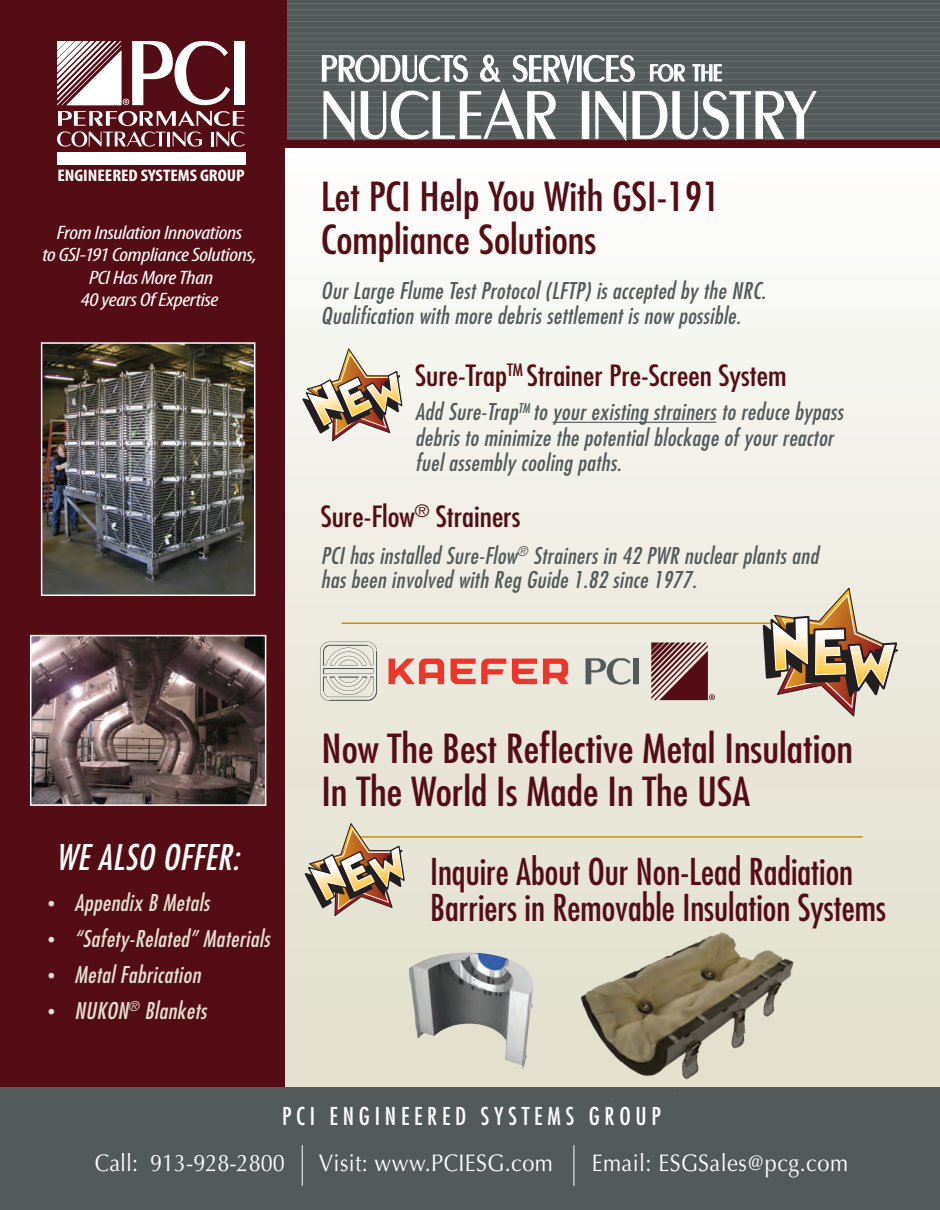
<style>
.page{position:relative;width:940px;height:1210px;background:#fff}
.page>*{position:absolute;margin:0;border:0;box-sizing:border-box;transform-origin:0 0}
.t1{font:66px "Monterey FLF";letter-spacing:.01em;color:#fff;scale:.9 1}
.t2{font:condensed 39px/43.5px "Futura Std";color:#550d15;scale:1.1 1}
.t3{font:condensed 36px/36px "Futura Std";color:#550d15}
.t4{font:36px "Monterey FLF";letter-spacing:.01em;color:#fff;scale:.9 1}
.t5{font:italic condensed 34.5px "Futura Std";color:#fff}
.t6{font:condensed 28.5px "Futura Std";color:#550d15;scale:1.1 1}
.t7{font:24px "Optima LT Std";letter-spacing:.02em;color:#fff;scale:.9 1}
.t8{font:condensed 24px "Futura Std";letter-spacing:.2em;color:#fff}
.t9{font:24px "Optima LT Std";color:#fff;scale:.9 1}
.t10{font:italic condensed 22.5px/25.5px "Futura Std";color:#525a5a}
.t11{font:italic condensed 22.5px "Futura Std";color:#e3e0ce}
.t12{font:italic condensed 19.5px/22.5px "Myriad Pro";letter-spacing:-.015em;color:#fff;text-align:center;scale:1.2 1}
.t13{font:700 condensed 16.8px "Myriad Pro";color:#fff;scale:1.12 1}
.s1{font-size:22.5px}
.s2{font-family:"Times New Roman";font-style:normal;font-stretch:normal}
</style>
<div class="page">
<div style="left:0;top:0;width:940px;height:148px;background:#525a5a"></div>
<hr style="left:0;top:9px;width:940px;height:1px;background:#6c6f6f">
<hr style="left:0;top:21px;width:940px;height:1px;background:#6c6f6f">
<hr style="left:0;top:33px;width:940px;height:1px;background:#6c6f6f">
<hr style="left:0;top:45px;width:940px;height:1px;background:#6c6f6f">
<hr style="left:0;top:3px;width:940px;height:1px;background:#6c6f6f">
<hr style="left:0;top:15px;width:940px;height:1px;background:#6c6f6f">
<hr style="left:0;top:27px;width:940px;height:1px;background:#6c6f6f">
<hr style="left:0;top:39px;width:940px;height:1px;background:#6c6f6f">
<hr style="left:0;top:50px;width:940px;height:1px;background:#6c6f6f">
<hr style="left:0;top:55px;width:940px;height:1px;background:#6c6f6f">
<hr style="left:0;top:67px;width:940px;height:1px;background:#6c6f6f">
<hr style="left:0;top:79px;width:940px;height:1px;background:#6c6f6f">
<hr style="left:0;top:90px;width:940px;height:1px;background:#6c6f6f">
<hr style="left:0;top:102px;width:940px;height:1px;background:#6c6f6f">
<hr style="left:0;top:114px;width:940px;height:1px;background:#6c6f6f">
<hr style="left:0;top:126px;width:940px;height:1px;background:#6c6f6f">
<hr style="left:0;top:137px;width:940px;height:1px;background:#6c6f6f">
<hr style="left:0;top:61px;width:940px;height:1px;background:#6c6f6f">
<hr style="left:0;top:73px;width:940px;height:1px;background:#6c6f6f">
<hr style="left:0;top:84px;width:940px;height:1px;background:#6c6f6f">
<hr style="left:0;top:96px;width:940px;height:1px;background:#6c6f6f">
<hr style="left:0;top:108px;width:940px;height:1px;background:#6c6f6f">
<hr style="left:0;top:120px;width:940px;height:1px;background:#6c6f6f">
<hr style="left:0;top:131px;width:940px;height:1px;background:#6c6f6f">
<div style="left:0;top:0;width:287px;height:1210px;background:#550d15"></div>
<div style="left:286px;top:148px;width:654px;height:939px;background:linear-gradient(to bottom,#fcfcfb,#e0ddc9)"></div>
<div style="left:0;top:1087px;width:940px;height:123px;background:#525a5a"></div>
<div style="left:17px;top:141px;width:923px;height:7px;background:#550d15"></div>
<svg style="left:585px;top:658px;width:53px;height:26px"></svg>
<svg style="left:320px;top:642px;width:57px;height:59px;background:#d3d1c9"></svg>
<svg style="left:388px;top:658px;width:56px;height:26px"></svg>
<svg style="left:450px;top:658px;width:25px;height:26px"></svg>
<svg style="left:481px;top:658px;width:25px;height:26px"></svg>
<svg style="left:512px;top:658px;width:25px;height:26px"></svg>
<svg style="left:543px;top:658px;width:25px;height:26px"></svg>
<svg style="left:651px;top:642px;width:64px;height:58px;background:#916565"></svg>
<hr style="left:341px;top:622px;width:515px;height:2px;background:#bf9419">
<img style="left:44px;top:345px;width:208px;height:248px">
<div style="left:41px;top:342px;width:214px;height:254px;border:2px solid #fff"></div>
<svg style="left:57px;top:41px;width:188px;height:106px"></svg>
<div style="left:57px;top:152px;width:188px;height:12px;background:#fff"></div>
<hr style="left:573px;top:1145px;width:1px;height:40px;background:#fff">
<hr style="left:302px;top:1145px;width:1px;height:40px;background:#fff">
<svg style="left:761px;top:572px;width:139px;height:146px;background:#c9b9a4"></svg>
<hr style="left:552px;top:422px;width:164px;height:1px;background:#525a5a">
<svg style="left:300px;top:348px;width:102px;height:94px"></svg>
<img style="left:568px;top:918px;width:245px;height:181px">
<hr style="left:348px;top:836px;width:514px;height:1px;background:#bf9419">
<img style="left:405px;top:950px;width:130px;height:120px">
<img style="left:33px;top:638px;width:230px;height:165px">
<div style="left:30px;top:635px;width:236px;height:171px;border:2px solid #fff"></div>
<svg style="left:321px;top:54px;width:497px;height:88px"></svg>
<svg style="left:302px;top:822px;width:103px;height:95px;background:#c1b199"></svg>
<p class="t13" style="left:57px;top:165px;width:169px">ENGINEERED SYSTEMS GROUP</p>
<p class="t12" style="left:42px;top:221px;width:180px">From Insulation Innovations<br>to GSI-191 Compliance Solutions,<br>PCI Has More Than<br>40 years Of Expertise</p>
<h3 class="t4" style="left:321px;top:50px;width:445px">PRODUCTS &amp; SERVICES <span class="s1">FOR THE</span></h3>
<h1 class="t1" style="left:321px;top:81px;width:552px">NUCLEAR INDUSTRY</h1>
<h2 class="t2" style="left:321px;top:174px;width:364px">Let PCI Help You With GSI-191<br>Compliance Solutions</h2>
<p class="t10" style="left:321px;top:277px;width:451px">OurLarge Flume TestProtocol(LFTP)isaccepted by the NRC.<br>Qualification with more debrissettlementisnow possible.</p>
<p class="t6" style="left:415px;top:358px;width:339px">Sure-Trap<sup>TM</sup> Strainer Pre-Screen System</p>
<p class="t10" style="left:415px;top:399px;width:434px">Add Sure-Trap<sup>TM</sup> to yourexisting strainersto reduce bypass debristo minimize the potentialblockage ofyourreactor fuelassembly cooling paths.</p>
<p class="t6" style="left:321px;top:499px;width:183px">Sure-Flow<sup>®</sup> Strainers</p>
<p class="t10" style="left:321px;top:543px;width:503px;line-height:24.8px">PCIhasinstalled Sure-Flow<sup>®</sup> Strainersin 42 PWR nuclearplantsand hasbeen involved with Reg Guide 1.82 since 1977.</p>
<h3 class="t5" style="left:56px;top:836px;width:58px">We also</h3>
<h3 class="t5" style="left:162px;top:836px;width:86px">offer:</h3>
<p class="t11" style="left:47px;top:889px;width:168px"><span class="s2">•</span> Appendix B Metals</p>
<p class="t11" style="left:47px;top:925px;width:229px"><span class="s2">•</span> “Safety -Related” Materials</p>
<p class="t11" style="left:47px;top:961px;width:159px"><span class="s2">•</span> MetalFabrication</p>
<p class="t11" style="left:47px;top:997px;width:165px"><span class="s2">•</span> NUKON<sup>®</sup> Blankets</p>
<h2 class="t2" style="left:321px;top:726px;width:485px">Now The Best Reflective Metal Insulation<br>In The World Is Made In The USA</h2>
<h3 class="t3" style="left:430px;top:854px;width:457px">Inquire About Our Non-Lead Radiation<br>Barriers in Removable Insulation Systems</h3>
<p class="t8" style="left:282px;top:1102px;width:62px">PCI Engin</p>
<p class="t8" style="left:401px;top:1102px;width:219px">eer ed Syst ems Group</p>
<p class="t9" style="left:95px;top:1149px;width:212px">Call: 913-928-2800</p>
<p class="t7" style="left:319px;top:1149px;width:261px">Visit: www.PCIESG.com</p>
<p class="t7" style="left:592px;top:1149px;width:286px">Email: ESGSales@pcg.com</p>
</div>
